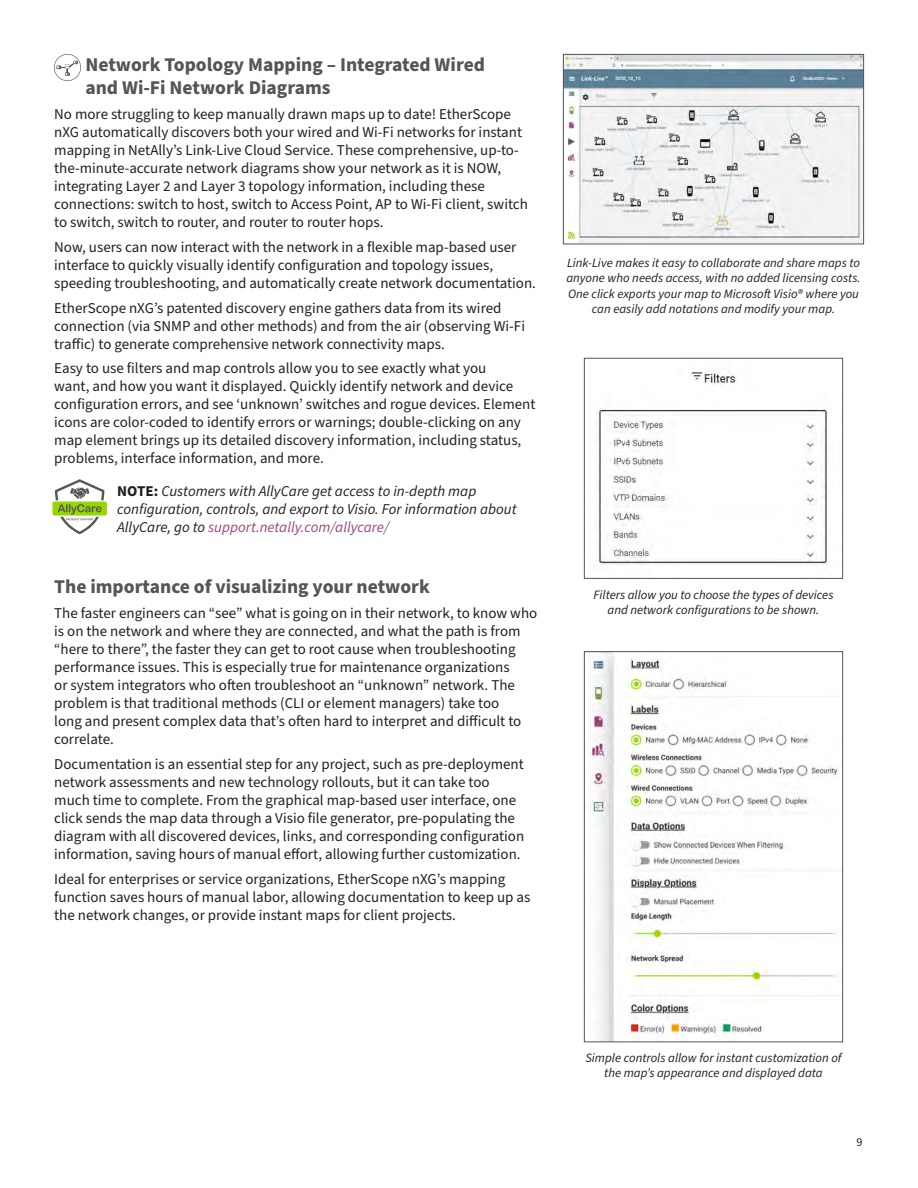
<style>
.page{position:relative;width:918px;height:1188px;background:#fff}
.page>*{position:absolute;margin:0;border:0;box-sizing:border-box;transform-origin:0 0}
.t1{font:700 19.5px/23.4px "Source Sans Pro";color:#535659}
.t2{font:15px/18px "Source Sans Pro";color:#231f20}
.t3{font:italic 15px/18px "Source Sans Pro";color:#231f20}
.t4{font:italic 12.75px/15.3px "Source Sans Pro";color:#231f20;text-align:center}
.t5{font:12px "Source Sans Pro";color:#231f20}
.s1{font-weight:700;font-style:normal}
.s2{color:#99487a}
</style>
<div class="page">
<div style="left:53px;top:502px;width:54px;height:14px;background:#97d700;border-radius:2px"></div>
<svg style="left:55px;top:479px;width:49px;height:55px"></svg>
<img style="left:565px;top:56px;width:297px;height:186px">
<div style="left:563px;top:54px;width:301px;height:190px;border:1px solid #535659"></div>
<img style="left:596px;top:368px;width:233px;height:198px">
<div style="left:584px;top:358px;width:259px;height:221px;border:1px solid #535659"></div>
<img style="left:589px;top:653px;width:251px;height:387px">
<div style="left:584px;top:651px;width:259px;height:391px;border:1px solid #535659"></div>
<svg style="left:54px;top:54px;width:27px;height:27px"></svg>
<p class="t1" style="left:85px;top:53px;width:401px">Network Topology Mapping – Integrated Wired and Wi-Fi Network Diagrams</p>
<p class="t2" style="left:54px;top:106px;width:475px">No more struggling to keep manually drawn maps up to date! EtherScope nXG automatically discovers both your wired and Wi-Fi networks for instant mapping in NetAlly’s Link-Live Cloud Service. These comprehensive, up-to&shy;the-minute-accurate network diagrams show your network as it is NOW, integrating Layer 2 and Layer 3 topology information, including these connections: switch to host, switch to Access Point, AP to Wi-Fi client, switch to switch, switch to router, and router to router hops.</p>
<p class="t2" style="left:54px;top:238px;width:483px">Now, users can now interact with the network in a flexible map-based user interface to quickly visually identify configuration and topology issues, speeding troubleshooting, and automatically create network documentation.</p>
<p class="t2" style="left:54px;top:299px;width:472px">EtherScope nXG’s patented discovery engine gathers data from its wired connection (via SNMP and other methods) and from the air (observing Wi-Fi traffic) to generate comprehensive network connectivity maps.</p>
<p class="t2" style="left:54px;top:360px;width:483px">Easy to use filters and map controls allow you to see exactly what you<br>want, and how you want it displayed. Quickly identify network and device configuration errors, and see ‘unknown’ switches and rogue devices. Element icons are color-coded to identify errors or warnings; double-clicking on any map element brings up its detailed discovery information, including status, problems, interface information, and more.</p>
<p class="t3" style="left:117px;top:482px;width:401px"><span class="s1">NOTE:</span> Customers with AllyCare get access to in-depth map configuration, controls, and export to Visio. For information about<br>AllyCare, go to <span class="s2">support.netally.com/allycare/</span></p>
<p class="t1" style="left:54px;top:576px;width:377px">The importance of visualizing your network</p>
<p class="t2" style="left:54px;top:605px;width:485px">The faster engineers can “see” what is going on in their network, to know who is on the network and where they are connected, and what the path is from “here to there”, the faster they can get to root cause when troubleshooting performance issues. This is especially true for maintenance organizations<br>or system integrators who often troubleshoot an “unknown” network. The problem is that traditional methods (CLI or element managers) take too<br>long and present complex data that’s often hard to interpret and difficult to correlate.</p>
<p class="t2" style="left:54px;top:755px;width:472px">Documentation is an essential step for any project, such as pre-deployment network assessments and new technology rollouts, but it can take too much time to complete. From the graphical map-based user interface, one click sends the map data through a Visio file generator, pre-populating the diagram with all discovered devices, links, and corresponding configuration information, saving hours of manual effort, allowing further customization.</p>
<p class="t2" style="left:54px;top:870px;width:478px">Ideal for enterprises or service organizations, EtherScope nXG’s mapping function saves hours of manual labor, allowing documentation to keep up as the network changes, or provide instant maps for client projects.</p>
<p class="t4" style="left:566px;top:256px;width:296px">Link-Live makes it easy to collaborate and share maps to anyone who needs access, with no added licensing costs.<br>One click exports your map to Microsoft Visio® where you can easily add notations and modify your map.</p>
<p class="t4" style="left:594px;top:587px;width:241px">Filters allow you to choose the types of devices and network configurations to be shown.</p>
<p class="t4" style="left:585px;top:1051px;width:258px">Simple controls allow for instant customization of the map’s appearance and displayed data</p>
<p class="t5" style="left:856px;top:1134px;width:7px">9</p>
</div>
